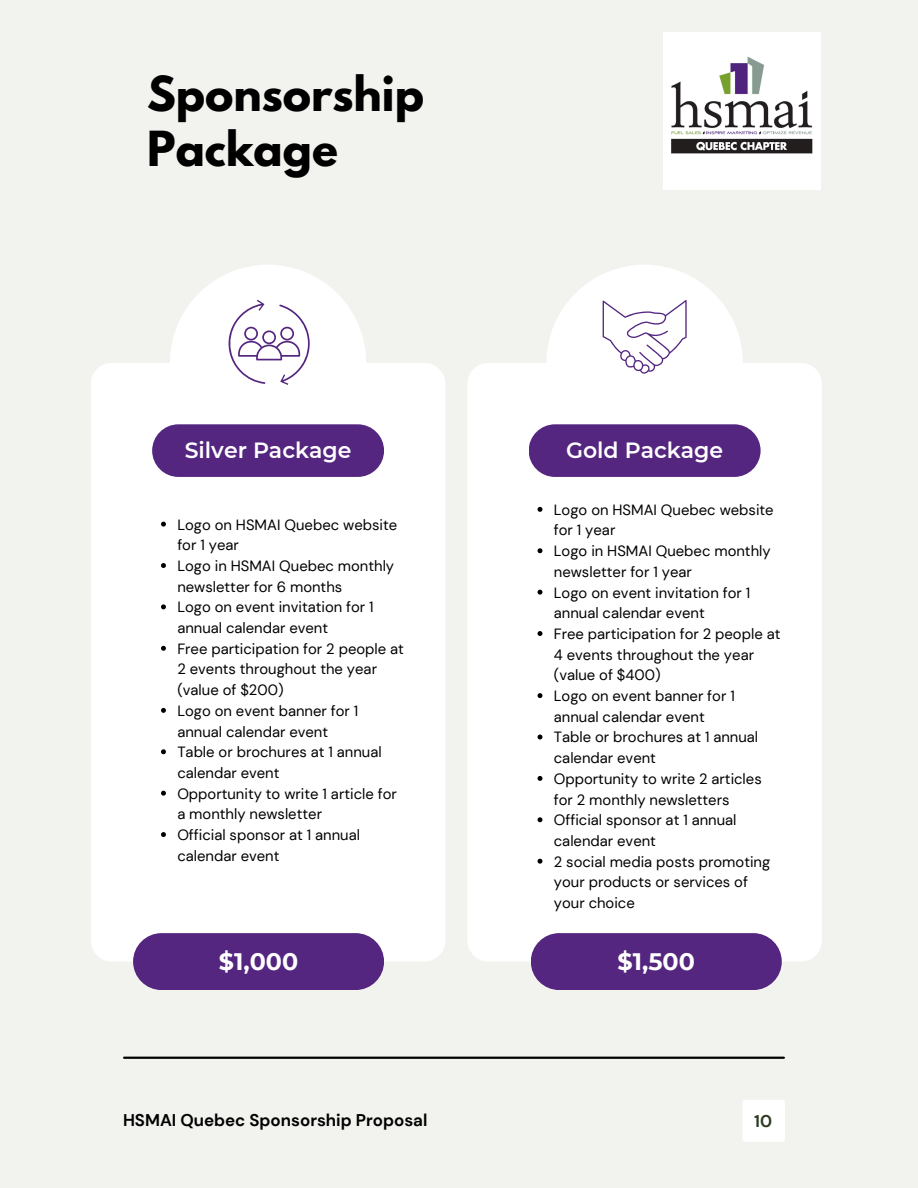
<style>
.page{position:relative;width:918px;height:1188px;background:#f2f3ee}
.page>*{position:absolute;margin:0;border:0;box-sizing:border-box;transform-origin:0 0}
.t1{font:700 42.9px/55.1px "League Spartan";color:#000}
.t2{font:700 23.85px "Montserrat";color:#fff}
.t3{font:600 22.05px "Montserrat";color:#fff}
.t4{font:700 16.95px "DM Sans";color:#000}
.t5{font:700 16.95px "DM Sans";color:#2b391f}
.t6{font:14.85px/20.7px "DM Sans";color:#000}
</style>
<div class="page">
<div style="left:91px;top:363px;width:354px;height:598px;background:#fff;border-radius:21px"></div>
<div style="left:467px;top:363px;width:355px;height:598px;background:#fff;border-radius:21px"></div>
<div style="left:170px;top:265px;width:196px;height:196px;background:#fff;border-radius:50%"></div>
<div style="left:547px;top:265px;width:196px;height:196px;background:#fff;border-radius:50%"></div>
<div style="left:152px;top:424px;width:232px;height:53px;background:#542680;border-radius:26px"></div>
<div style="left:529px;top:424px;width:231px;height:53px;background:#542680;border-radius:26px"></div>
<div style="left:531px;top:933px;width:251px;height:57px;background:#542680;border-radius:28px"></div>
<div style="left:133px;top:933px;width:251px;height:57px;background:#542680;border-radius:28px"></div>
<div style="left:743px;top:1100px;width:42px;height:42px;background:#fff;border-radius:2px"></div>
<hr style="left:124px;top:1057px;width:660px;height:2px;background:#000">
<svg style="left:228px;top:300px;width:82px;height:85px"></svg>
<svg style="left:603px;top:300px;width:84px;height:74px"></svg>
<svg style="left:161px;top:522px;width:5px;height:5px"></svg>
<svg style="left:161px;top:563px;width:5px;height:5px"></svg>
<svg style="left:161px;top:604px;width:5px;height:5px"></svg>
<svg style="left:161px;top:646px;width:5px;height:5px"></svg>
<svg style="left:161px;top:708px;width:5px;height:5px"></svg>
<svg style="left:161px;top:749px;width:5px;height:5px"></svg>
<svg style="left:161px;top:791px;width:5px;height:5px"></svg>
<svg style="left:161px;top:832px;width:5px;height:5px"></svg>
<svg style="left:538px;top:507px;width:4px;height:5px"></svg>
<svg style="left:538px;top:548px;width:4px;height:5px"></svg>
<svg style="left:538px;top:590px;width:4px;height:5px"></svg>
<svg style="left:538px;top:631px;width:4px;height:5px"></svg>
<svg style="left:538px;top:693px;width:4px;height:5px"></svg>
<svg style="left:538px;top:735px;width:4px;height:4px"></svg>
<svg style="left:538px;top:776px;width:4px;height:5px"></svg>
<svg style="left:538px;top:817px;width:4px;height:5px"></svg>
<svg style="left:538px;top:859px;width:4px;height:5px"></svg>
<img style="left:664px;top:33px;width:156px;height:156px">
<p class="t1" style="left:147px;top:72px;width:278px">Sponsorship<br>Package</p>
<p class="t3" style="left:185px;top:436px;width:168px">Silver Package</p>
<h2 class="t3" style="left:566px;top:436px;width:159px">Gold Package</h2>
<p class="t6" style="left:177px;top:514px;width:221px">Logo on HSMAI Quebec website for 1 year</p>
<p class="t6" style="left:177px;top:556px;width:218px">Logo in HSMAI Quebec monthly newsletter for 6 months</p>
<p class="t6" style="left:177px;top:597px;width:198px">Logo on event invitation for 1 annual calendar event</p>
<p class="t6" style="left:177px;top:638px;width:228px">Free participation for 2 people at<br>2 events throughout the year (value of $200)</p>
<p class="t6" style="left:177px;top:700px;width:182px">Logo on event banner for 1 annual calendar event</p>
<p class="t6" style="left:177px;top:742px;width:206px">Table or brochures at 1 annual calendar event</p>
<p class="t6" style="left:177px;top:783px;width:221px">Opportunity to write 1 article for a monthly newsletter</p>
<h2 class="t6" style="left:177px;top:825px;width:184px">Official sponsor at 1 annual calendar event</h2>
<h1 class="t2" style="left:219px;top:946px;width:81px">$1,000</h1>
<p class="t6" style="left:554px;top:499px;width:221px">Logo on HSMAI Quebec website for 1 year</p>
<p class="t6" style="left:554px;top:541px;width:218px">Logo in HSMAI Quebec monthly newsletter for 1 year</p>
<p class="t6" style="left:554px;top:582px;width:198px">Logo on event invitation for 1 annual calendar event</p>
<p class="t6" style="left:554px;top:624px;width:228px">Free participation for 2 people at<br>4 events throughout the year (value of $400)</p>
<p class="t6" style="left:554px;top:686px;width:182px">Logo on event banner for 1 annual calendar event</p>
<p class="t6" style="left:554px;top:727px;width:206px">Table or brochures at 1 annual calendar event</p>
<p class="t6" style="left:554px;top:768px;width:209px">Opportunity to write 2 articles for 2 monthly newsletters</p>
<p class="t6" style="left:554px;top:810px;width:184px">Official sponsor at 1 annual calendar event</p>
<p class="t6" style="left:554px;top:851px;width:218px">2 social media posts promoting your products or services of your choice</p>
<p class="t2" style="left:618px;top:946px;width:79px">$1,500</p>
<p class="t4" style="left:123px;top:1109px;width:306px">HSMAI Quebec Sponsorship Proposal</p>
<h2 class="t5" style="left:754px;top:1110px;width:19px">10</h2>
</div>
